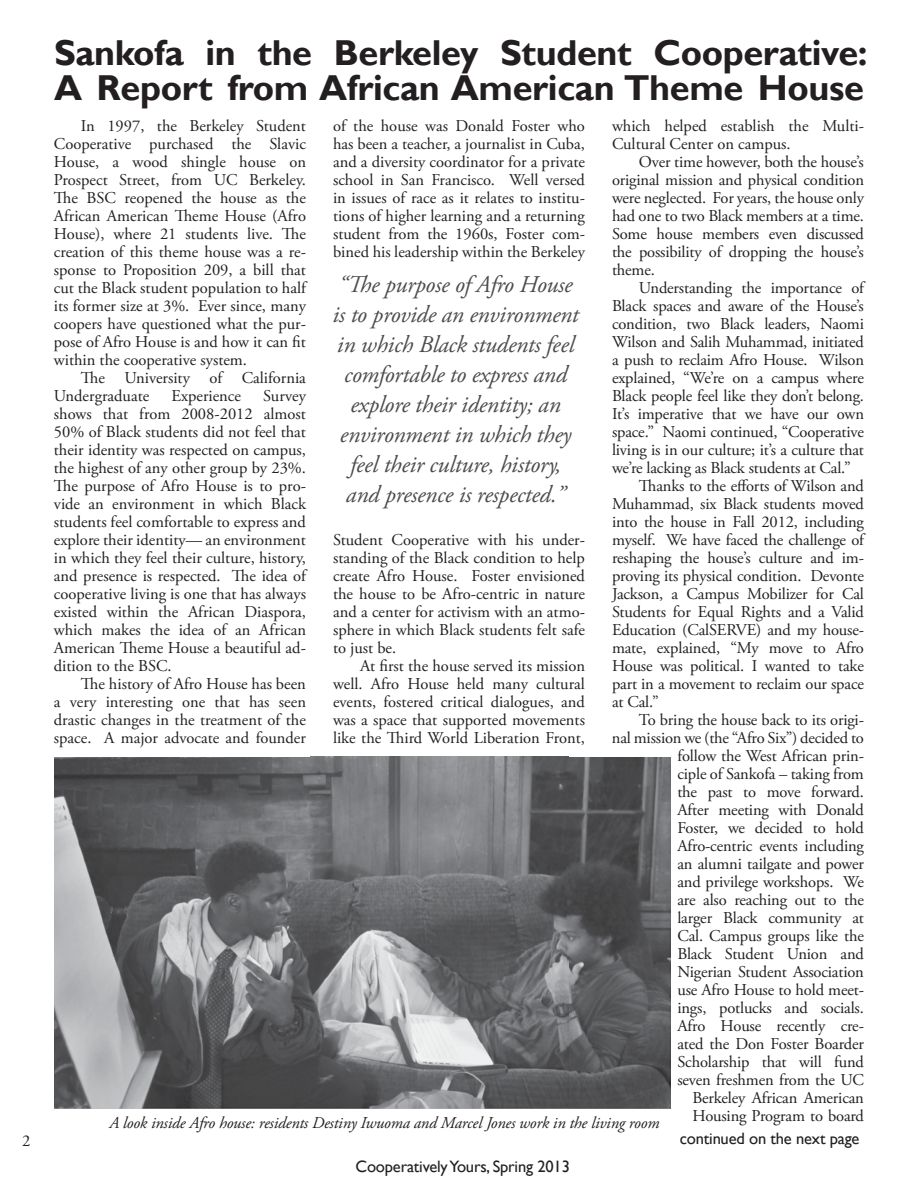
<style>
.page{position:relative;width:918px;height:1188px;background:#fff}
.page>*{position:absolute;margin:0;border:0;box-sizing:border-box;transform-origin:0 0}
.t1{font:700 36px/34.5px "Gill Sans";letter-spacing:-.01em;color:#231f20}
.t2{font:italic 24px/30px "Adobe Garamond Pro";letter-spacing:-.01em;color:#4b4c4d;text-align:center}
.t3{font:16.5px/18px "Adobe Garamond Pro";letter-spacing:-.01em;color:#231f20;text-align:justify}
.t4{font:italic 16.5px "Adobe Garamond Pro";letter-spacing:-.01em;color:#231f20}
.t5{font:16.5px "Gill Sans";letter-spacing:-.01em;color:#231f20}
</style>
<div class="page">
<img style="left:54px;top:757px;width:616px;height:351px">
<p class="t3" style="left:22px;top:1132px;width:10px">2</p>
<h1 class="t1" style="left:54px;top:37px;width:815px">Sankofa in the Berkeley Student Cooperative:<br>A Report from African American Theme House</h1>
<p class="t3" style="left:54px;top:117px;width:254px;text-indent:27px">In 1997, the Berkeley Student Cooperative purchased the Slavic House, a wood shingle house on Prospect Street, from UC Berkeley.<br>The BSC reopened the house as the African American Theme House (Afro House), where 21 students live. The creation of this theme house was a re&shy;sponse to Proposition 209, a bill that cut the Black student population to half its former size at 3%. Ever since, many coopers have questioned what the pur&shy;pose of Afro House is and how it can fit within the cooperative system.</p>
<p class="t3" style="left:54px;top:369px;width:254px;text-indent:27px">The University of California<br>Undergraduate</p>
<p class="t3" style="left:612px;top:117px;width:254px">which helped establish the Multi-<br>Cultural Center on campus.</p>
<p class="t3" style="left:612px;top:153px;width:254px;text-indent:27px">Over time however, both the house’s original mission and physical condition were neglected. For years, the house only had one to two Black members at a time.<br>Some house members even discussed the possibility of dropping the house’s theme.</p>
<p class="t3" style="left:639px;top:279px;width:226px">Understanding the importance of</p>
<p class="t3" style="left:612px;top:297px;width:253px">Black spaces and aware of the House’s</p>
<p class="t3" style="left:612px;top:315px;width:254px">condition, two Black leaders, Naomi</p>
<p class="t3" style="left:612px;top:333px;width:253px">Wilson and Salih Muhammad, initiated</p>
<p class="t3" style="left:612px;top:351px;width:254px">a push to reclaim Afro House. Wilson</p>
<p class="t3" style="left:612px;top:369px;width:254px">explained, “We’re on a campus where</p>
<p class="t3" style="left:612px;top:387px;width:253px">Black people feel like they don’t belong.</p>
<p class="t3" style="left:612px;top:405px;width:254px">It’s imperative that we have our own</p>
<p class="t3" style="left:612px;top:423px;width:254px">space.” Naomi continued, “Cooperative</p>
<p class="t3" style="left:612px;top:441px;width:254px">living is in our culture; it’s a culture that</p>
<p class="t3" style="left:612px;top:459px;width:240px">we’re lacking as Black students at Cal.”</p>
<p class="t3" style="left:639px;top:477px;width:227px">Thanks to the efforts of Wilson and</p>
<p class="t3" style="left:612px;top:495px;width:254px">Muhammad, six Black students moved</p>
<p class="t3" style="left:612px;top:513px;width:254px">into the house in Fall 2012, including</p>
<p class="t3" style="left:612px;top:531px;width:254px">myself. We have faced the challenge of</p>
<p class="t3" style="left:612px;top:549px;width:254px">reshaping the house’s culture and im-</p>
<p class="t3" style="left:612px;top:567px;width:254px">proving its physical condition. Devonte</p>
<p class="t3" style="left:612px;top:585px;width:253px">Jackson, a Campus Mobilizer for Cal</p>
<p class="t3" style="left:612px;top:603px;width:253px">Students for Equal Rights and a Valid</p>
<p class="t3" style="left:612px;top:621px;width:254px">Education (CalSERVE) and my house-</p>
<p class="t3" style="left:612px;top:639px;width:254px">mate, explained, “My move to Afro</p>
<p class="t3" style="left:612px;top:657px;width:253px">House was political. I wanted to take</p>
<p class="t3" style="left:612px;top:675px;width:253px">part in a movement to reclaim our space</p>
<p class="t3" style="left:612px;top:693px;width:48px">at Cal.”</p>
<p class="t3" style="left:639px;top:711px;width:226px">To bring the house back to its origi-</p>
<p class="t3" style="left:612px;top:729px;width:253px">nal mission we (the “Afro Six”) decided to</p>
<p class="t3" style="left:677px;top:747px;width:188px">follow the West African prin-</p>
<p class="t3" style="left:677px;top:765px;width:188px">ciple of Sankofa – taking from</p>
<p class="t3" style="left:677px;top:783px;width:188px">the past to move forward.</p>
<p class="t3" style="left:677px;top:801px;width:188px">After meeting with Donald</p>
<p class="t3" style="left:677px;top:819px;width:188px">Foster, we decided to hold</p>
<p class="t3" style="left:677px;top:837px;width:188px">Afro-centric events including</p>
<p class="t3" style="left:677px;top:855px;width:188px">an alumni tailgate and power</p>
<p class="t3" style="left:677px;top:873px;width:188px">and privilege workshops. We</p>
<p class="t3" style="left:677px;top:891px;width:188px">are also reaching out to the</p>
<p class="t3" style="left:677px;top:909px;width:188px">larger Black community at</p>
<p class="t3" style="left:677px;top:927px;width:188px">Cal. Campus groups like the</p>
<p class="t3" style="left:677px;top:945px;width:188px">Black Student Union and</p>
<p class="t3" style="left:677px;top:963px;width:188px">Nigerian Student Association</p>
<p class="t3" style="left:677px;top:981px;width:188px">use Afro House to hold meet-</p>
<p class="t3" style="left:677px;top:999px;width:188px">ings, potlucks and socials.</p>
<p class="t3" style="left:677px;top:1017px;width:188px">Afro House recently cre-</p>
<p class="t3" style="left:677px;top:1035px;width:188px">ated the Don Foster Boarder</p>
<p class="t3" style="left:677px;top:1053px;width:188px">Scholarship that will fund</p>
<p class="t3" style="left:677px;top:1071px;width:188px">seven freshmen from the UC</p>
<p class="t3" style="left:693px;top:1089px;width:173px">Berkeley African American</p>
<p class="t3" style="left:693px;top:1107px;width:173px">Housing Program to board</p>
<p class="t3" style="left:333px;top:117px;width:254px">of the house was Donald Foster who has been a teacher, a journalist in Cuba, and a diversity coordinator for a private school in San Francisco. Well versed in issues of race as it relates to institu&shy;tions of higher learning and a returning student from the 1960s, Foster com&shy;bined his leadership within the Berkeley</p>
<h2 class="t2" style="left:333px;top:270px;width:248px">“The purpose of Afro House is to provide an environment in which Black students feel comfortable to express and explore their identity; an environment in which they feel their culture, history, and presence is respected.”</h2>
<p class="t3" style="left:54px;top:387px;width:254px;text-indent:209px">Survey shows that from 2008-2012 almost 50% of Black students did not feel that their identity was respected on campus, the highest of any other group by 23%.<br>The purpose of Afro House is to pro&shy;vide an environment in which Black students feel comfortable to express and explore their identity— an environment in which they feel their culture, history, and presence is respected. The idea of cooperative living is one that has always existed within the African Diaspora, which makes the idea of an African American Theme House a beautiful ad&shy;dition to the BSC.</p>
<p class="t3" style="left:54px;top:675px;width:254px;text-indent:27px">The history of Afro House has been a very interesting one that has seen drastic changes in the treatment of the space. A major advocate and founder</p>
<p class="t3" style="left:171px;top:387px;width:71px">Experience</p>
<p class="t3" style="left:333px;top:531px;width:254px">Student Cooperative with his under&shy;standing of the Black condition to help create Afro House. Foster envisioned the house to be Afro-centric in nature and a center for activism with an atmo&shy;sphere in which Black students felt safe to just be.</p>
<p class="t3" style="left:333px;top:657px;width:254px;text-indent:27px">At first the house served its mission well. Afro House held many cultural events, fostered critical dialogues, and was a space that supported movements like the Third World Liberation Front,</p>
<p class="t4" style="left:109px;top:1112px;width:552px">A look inside Afro house: residents Destiny Iwuoma and Marcel Jones work in the living room</p>
<p class="t5" style="left:680px;top:1129px;width:181px">continued on the next page</p>
<p class="t5" style="left:356px;top:1157px;width:216px">Cooperatively Yours, Spring 2013</p>
</div>
